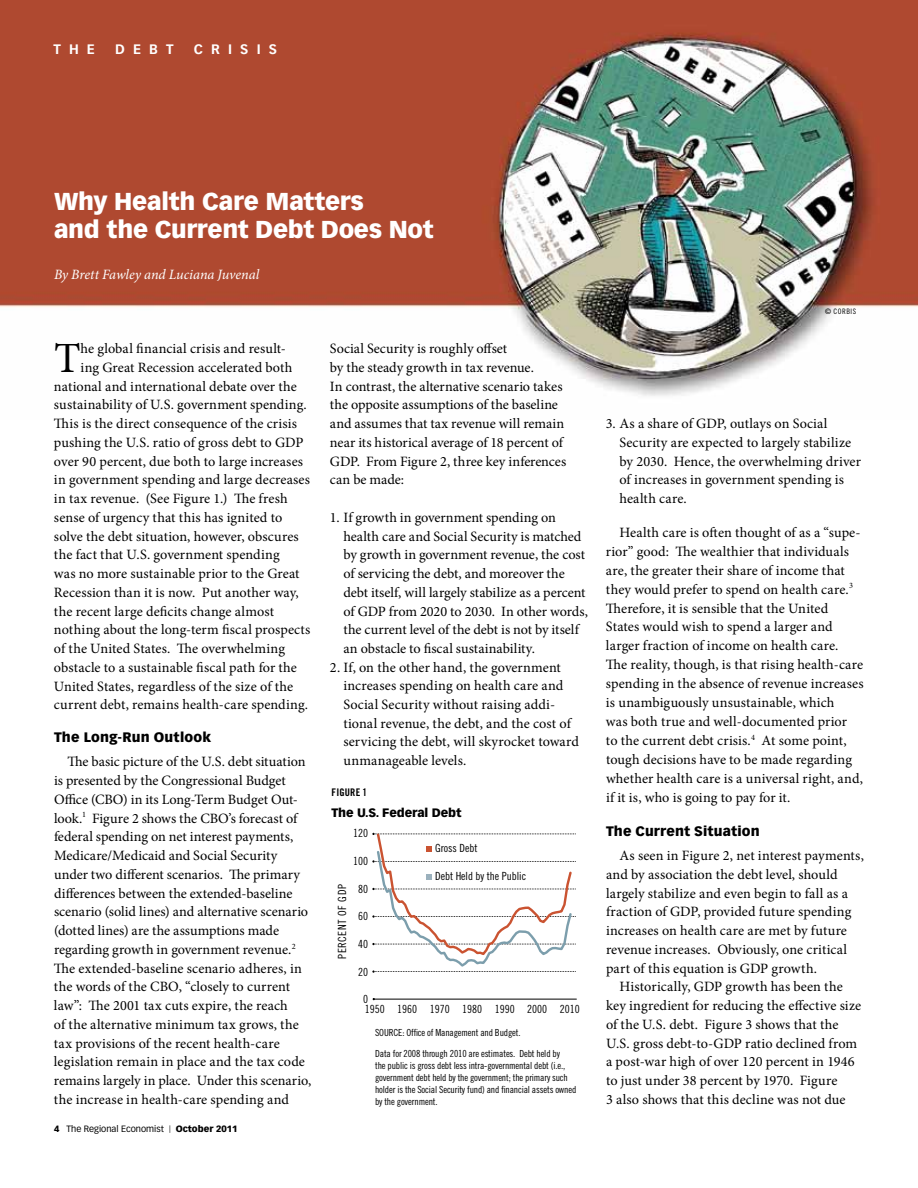
<style>
.page{position:relative;width:918px;height:1188px;background:#fff}
.page>*{position:absolute;margin:0;border:0;box-sizing:border-box;transform-origin:0 0}
.t1{font:43.05px "Minion Pro";color:#000}
.t2{font:900 24px/28.5px "Vectora LT Std";letter-spacing:-.015em;color:#fff}
.t3{font:14.25px/18.8px "Minion Pro";letter-spacing:.005em;color:#000}
.t4{font:italic 14.25px "Minion Pro";letter-spacing:-.005em;color:#fff}
.t5{font:900 13.5px "Vectora LT Std";letter-spacing:.015em;color:#000}
.t6{font:700 13.5px "Vectora LT Std";letter-spacing:.605em;color:#fff}
.t7{font:900 12px "Vectora LT Std";letter-spacing:-.01em;color:#000}
.t8{font:11.25px "Trade Gothic LT Std Cn 18";color:#000}
.t9{font:11.25px "Trade Gothic LT Std Cn 18";letter-spacing:.05em;color:#000}
.t10{font:10.5px "Trade Gothic LT Std Bd Cn 20";letter-spacing:.015em;color:#000}
.t11{font:9.75px/12px "Trade Gothic LT Std Cn 18";letter-spacing:-.015em;color:#000}
.t12{font:9px "Vectora LT Std";color:#000}
.t13{font:7.5px "Trade Gothic LT Std Cn 18";letter-spacing:.07em;color:#000}
.s1{font-weight:900}
.s2{font-size:7.5px}
</style>
<div class="page">
<img style="left:0;top:0;width:918px;height:396px">
<hr style="left:374px;top:999px;width:202px;height:1px;background:#000">
<svg style="left:372px;top:832px;width:203px;height:141px"></svg>
<p class="t6" style="left:53px;top:41px;width:43px">THE</p>
<p class="t6" style="left:115px;top:41px;width:60px">DEBT</p>
<p class="t6" style="left:194px;top:41px;width:85px">CRISIS</p>
<h2 class="t2" style="left:54px;top:187px;width:381px">Why Health Care Matters<br>and the Current Debt Does Not</h2>
<p class="t4" style="left:54px;top:265px;width:207px">By Brett Fawley and Luciana Juvenal</p>
<h1 class="t1" style="left:54px;top:329px;width:28px">T</h1>
<p class="t3" style="left:81px;top:339px;width:207px">he global financial crisis and result-</p>
<p class="t3" style="left:81px;top:358px;width:213px">ing Great Recession accelerated both</p>
<p class="t3" style="left:54px;top:377px;width:244px">national and international debate over the</p>
<p class="t3" style="left:54px;top:395px;width:254px">sustainability of U.S. government spending.</p>
<p class="t3" style="left:54px;top:414px;width:244px">This is the direct consequence of the crisis</p>
<p class="t3" style="left:54px;top:433px;width:251px">pushing the U.S. ratio of gross debt to GDP</p>
<p class="t3" style="left:54px;top:452px;width:251px">over 90 percent, due both to large increases</p>
<p class="t3" style="left:54px;top:470px;width:258px">in government spending and large decreases</p>
<p class="t3" style="left:54px;top:489px;width:235px">in tax revenue. (See Figure 1.) The fresh</p>
<p class="t3" style="left:54px;top:508px;width:230px">sense of urgency that this has ignited to</p>
<p class="t3" style="left:54px;top:527px;width:246px">solve the debt situation, however, obscures</p>
<p class="t3" style="left:54px;top:545px;width:227px">the fact that U.S. government spending</p>
<p class="t3" style="left:54px;top:564px;width:247px">was no more sustainable prior to the Great</p>
<p class="t3" style="left:54px;top:583px;width:246px">Recession than it is now. Put another way,</p>
<p class="t3" style="left:54px;top:602px;width:222px">the recent large deficits change almost</p>
<p class="t3" style="left:54px;top:620px;width:258px">nothing about the long-term fiscal prospects</p>
<p class="t3" style="left:54px;top:639px;width:233px">of the United States. The overwhelming</p>
<p class="t3" style="left:54px;top:658px;width:244px">obstacle to a sustainable fiscal path for the</p>
<p class="t3" style="left:54px;top:677px;width:241px">United States, regardless of the size of the</p>
<p class="t3" style="left:54px;top:695px;width:256px">current debt, remains health-care spending.</p>
<p class="t5" style="left:54px;top:729px;width:159px">The Long-Run Outlook</p>
<p class="t3" style="left:54px;top:752px;width:259px;text-indent:14px">The basic picture of the U.S. debt situation is presented by the Congressional Budget Office (CBO) in its Long-Term Budget Out&shy;look.<sup>1</sup> Figure 2 shows the CBO’s forecast of federal spending on net interest payments, Medicare/Medicaid and Social Security under two different scenarios. The primary differences between the extended-baseline scenario (solid lines) and alternative scenario (dotted lines) are the assumptions made regarding growth in government revenue.<sup>2<br></sup>The extended-baseline scenario adheres, in the words of the CBO, “closely to current law”: The 2001 tax cuts expire, the reach<br>of the alternative minimum tax grows, the tax provisions of the recent health-care legislation remain in place and the tax code remains largely in place. Under this scenario, the increase in health-care spending and</p>
<p class="t12" style="left:54px;top:1123px;width:185px"><span class="s1">4</span> The Regional Economist <span class="s2">|</span> <span class="s1">October 2011</span></p>
<p class="t3" style="left:330px;top:339px;width:238px">Social Security is roughly offset<br>by the steady growth in tax revenue.<br>In contrast, the alternative scenario takes the opposite assumptions of the baseline and assumes that tax revenue will remain near its historical average of 18 percent of GDP. From Figure 2, three key inferences can be made:</p>
<p class="t3" style="left:343px;top:508px;width:246px;text-indent:-13px">1. If growth in government spending on health care and Social Security is matched by growth in government revenue, the cost of servicing the debt, and moreover the debt itself, will largely stabilize as a percent of GDP from 2020 to 2030. In other words, the current level of the debt is not by itself an obstacle to fiscal sustainability.</p>
<p class="t3" style="left:343px;top:658px;width:237px;text-indent:-13px">2. If, on the other hand, the government increases spending on health care and Social Security without raising addi&shy;tional revenue, the debt, and the cost of servicing the debt, will skyrocket toward unmanageable levels.</p>
<p class="t10" style="left:332px;top:785px;width:37px">FIGURE 1</p>
<p class="t7" style="left:332px;top:806px;width:131px">The U.S. Federal Debt</p>
<p class="t9" style="left:335px;top:959px;width:76px;rotate:-90deg">PERCENT OF GDP</p>
<p class="t8" style="left:353px;top:826px;width:16px">120</p>
<p class="t8" style="left:353px;top:854px;width:16px">100</p>
<p class="t8" style="left:358px;top:882px;width:11px">80</p>
<p class="t8" style="left:358px;top:910px;width:11px">60</p>
<p class="t8" style="left:358px;top:937px;width:11px">40</p>
<p class="t8" style="left:358px;top:965px;width:11px">20</p>
<p class="t8" style="left:363px;top:993px;width:6px">0</p>
<p class="t8" style="left:435px;top:841px;width:44px">Gross Debt</p>
<p class="t8" style="left:435px;top:870px;width:93px">Debt Held by the Public</p>
<p class="t8" style="left:365px;top:1003px;width:217px">1950 1960 1970 1980 1990 2000 2010</p>
<p class="t11" style="left:375px;top:1022px;width:186px;line-height:21px">SOURCE: Office of Management and Budget.<br>Data for 2008 through 2010 are estimates. Debt held by</p>
<p class="t11" style="left:375px;top:1059px;width:203px">the public is gross debt less intra-governmental debt (i.e., government debt held by the government; the primary such holder is the Social Security fund) and financial assets owned by the government.</p>
<p class="t13" style="left:825px;top:307px;width:33px">© Corbis</p>
<p class="t3" style="left:619px;top:414px;width:243px;text-indent:-14px">3. As a share of GDP, outlays on Social Security are expected to largely stabilize by 2030. Hence, the overwhelming driver of increases in government spending is health care.</p>
<p class="t3" style="left:606px;top:523px;width:259px;text-indent:13px">Health care is often thought of as a “supe&shy;rior” good: The wealthier that individuals are, the greater their share of income that they would prefer to spend on health care.<sup>3<br></sup>Therefore, it is sensible that the United States would wish to spend a larger and larger fraction of income on health care.<br>The reality, though, is that rising health-care spending in the absence of revenue increases is unambiguously unsustainable, which<br>was both true and well-documented prior<br>to the current debt crisis.<sup>4</sup> At some point, tough decisions have to be made regarding whether health care is a universal right, and, if it is, who is going to pay for it.</p>
<p class="t5" style="left:606px;top:823px;width:155px">The Current Situation</p>
<p class="t3" style="left:606px;top:846px;width:259px;text-indent:13px">As seen in Figure 2, net interest payments, and by association the debt level, should largely stabilize and even begin to fall as a fraction of GDP, provided future spending increases on health care are met by future revenue increases. Obviously, one critical part of this equation is GDP growth.</p>
<p class="t3" style="left:606px;top:977px;width:257px;text-indent:13px">Historically, GDP growth has been the key ingredient for reducing the effective size of the U.S. debt. Figure 3 shows that the U.S. gross debt-to-GDP ratio declined from a post-war high of over 120 percent in 1946 to just under 38 percent by 1970. Figure<br>3 also shows that this decline was not due</p>
</div>
